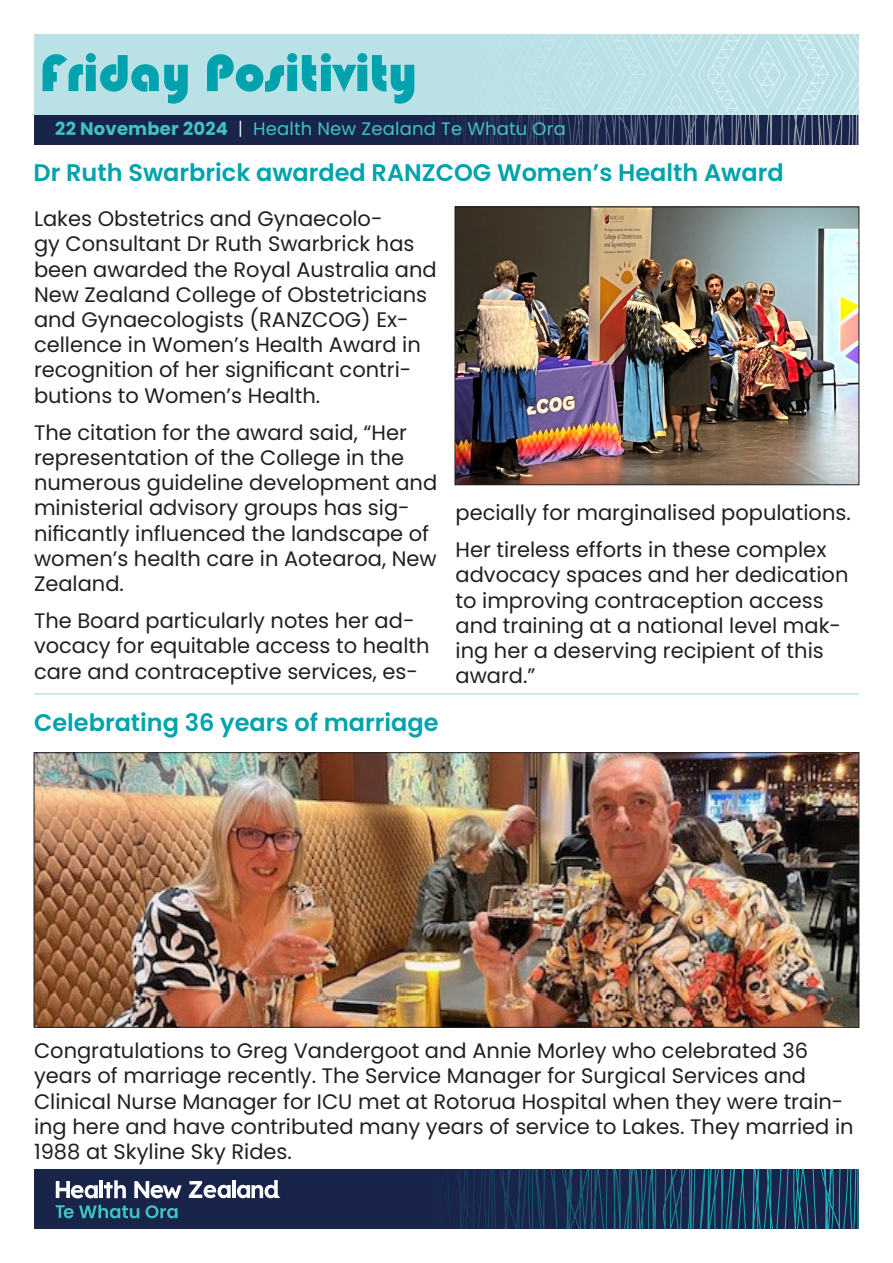
<style>
.page{position:relative;width:893px;height:1263px;background:#fff}
.page>*{position:absolute;margin:0;border:0;box-sizing:border-box;transform-origin:0 0}
.t1{font:54px "Bauhaus 93";color:#00a3ad}
.t2{font:600 24px "Poppins";color:#00a3ad}
.t3{font:21px/25.2px "Poppins";color:#231f20}
.Chart_Head{font:18px "Poppins";letter-spacing:.01em;color:#41c1c6}
.s1{font-weight:700}
.s2{font-weight:300;color:#fff}
</style>
<div class="page">
<div style="left:34px;top:34px;width:825px;height:81px;background:#b9e1e6"></div>
<div style="left:34px;top:115px;width:825px;height:30px;background:#182449"></div>
<svg style="left:453px;top:34px;width:406px;height:111px"></svg>
<div style="left:34px;top:1169px;width:825px;height:60px;background:#182449"></div>
<svg style="left:55px;top:1169px;width:804px;height:60px"></svg>
<hr style="left:34px;top:693px;width:825px;height:2px;background:#b9e1e6">
<img style="left:457px;top:209px;width:400px;height:274px">
<div style="left:455px;top:207px;width:404px;height:278px;border:1px solid #231f20"></div>
<img style="left:36px;top:754px;width:821px;height:272px">
<p class="t1" style="left:40px;top:43px;width:379px">Friday Positivity</p>
<p class="Chart_Head" style="left:55px;top:118px;width:512px"><span class="s1">22 November 2024</span> <span class="s2">|</span> Health New Zealand Te Whatu Ora</p>
<p class="t2" style="left:34px;top:159px;width:752px">Dr Ruth Swarbrick awarded RANZCOG Women’s Health Award</p>
<p class="t3" style="left:34px;top:206px;width:404px">Lakes Obstetrics and Gynaecolo-<br>gy Consultant Dr Ruth Swarbrick has been awarded the Royal Australia and New Zealand College of Obstetricians and Gynaecologists (RANZCOG) Ex&shy;cellence in Women’s Health Award in recognition of her significant contri&shy;butions to Women’s Health.</p>
<p class="t3" style="left:34px;top:420px;width:405px">The citation for the award said, “Her representation of the College in the numerous guideline development and ministerial advisory groups has sig&shy;nificantly influenced the landscape of women’s health care in Aotearoa, New Zealand.</p>
<p class="t3" style="left:34px;top:608px;width:397px">The Board particularly notes her ad&shy;vocacy for equitable access to health care and contraceptive services, es-</p>
<p class="t3" style="left:455px;top:500px;width:397px">pecially for marginalised populations.</p>
<p class="t3" style="left:455px;top:537px;width:394px">Her tireless efforts in these complex advocacy spaces and her dedication to improving contraception access and training at a national level mak&shy;ing her a deserving recipient of this award.”</p>
<p class="t2" style="left:34px;top:709px;width:406px">Celebrating 36 years of marriage</p>
<p class="t3" style="left:34px;top:1038px;width:821px">Congratulations to Greg Vandergoot and Annie Morley who celebrated 36 years of marriage recently. The Service Manager for Surgical Services and Clinical Nurse Manager for ICU met at Rotorua Hospital when they were train&shy;ing here and have contributed many years of service to Lakes. They married in 1988 at Skyline Sky Rides.</p>
</div>
